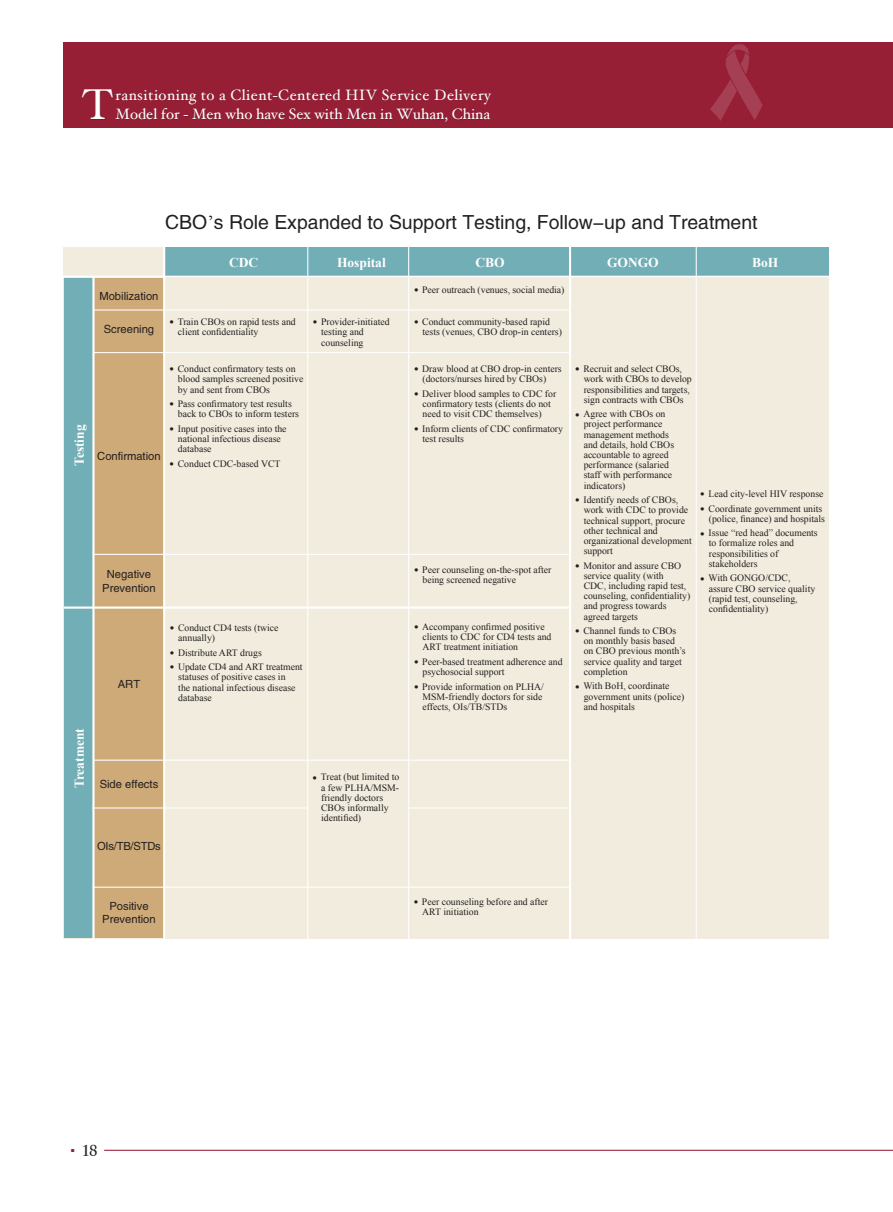
<style>
.page{position:relative;width:893px;height:1212px;background:#fff}
.page>*{position:absolute;margin:0;border:0;box-sizing:border-box;transform-origin:0 0}
.t1{font:43.05px "Hoefler Text";color:#fff}
.t2{font:19.5px "FZHTK GBK1 0";color:#231f20}
.t3{font:18px "Apple Garamond";color:#231f20}
.t4{font:15px/19.5px "Hoefler Text";letter-spacing:.03em;color:#fff}
.t5{font:700 13.5px "Times New Roman";color:#fff}
.t6{font:11.25px/13.5px "FZHTK GBK1 0";color:#231f20;text-align:center}
.t7{font:11.25px "FZHTK GBK1 0";letter-spacing:-.02em;color:#231f20}
.t8{font:9.75px/10.2px "Times New Roman";color:#231f20}
.s1{font-family:"Times New Roman"}
.s2{font-size:7.5px}
.s3{font-family:"DFP Hei W7";color:#961e35}
</style>
<div class="page">
<div style="left:64px;top:43px;width:829px;height:85px;background:#961e35"></div>
<hr style="left:104px;top:1150px;width:789px;height:1px;background:#961e35">
<img style="left:707px;top:42px;width:58px;height:79px">
<div style="left:83px;top:89px;width:409px;height:33px;background:#231f20;opacity:.3"></div>
<div style="left:64px;top:247px;width:765px;height:691px;background:#f1ecde"></div>
<div style="left:165px;top:247px;width:664px;height:30px;background:#72aeb6"></div>
<div style="left:64px;top:277px;width:30px;height:661px;background:#72aeb6"></div>
<div style="left:94px;top:277px;width:71px;height:661px;background:#ceaa78"></div>
<hr style="left:569px;top:244px;width:2px;height:695px;background:#fff">
<hr style="left:64px;top:606px;width:507px;height:3px;background:#fff">
<hr style="left:163px;top:244px;width:2px;height:705px;background:#fff">
<hr style="left:696px;top:243px;width:1px;height:700px;background:#fff">
<hr style="left:93px;top:309px;width:478px;height:2px;background:#fff">
<hr style="left:56px;top:276px;width:773px;height:2px;background:#fff">
<hr style="left:93px;top:352px;width:478px;height:1px;background:#fff">
<hr style="left:93px;top:554px;width:478px;height:1px;background:#fff">
<hr style="left:94px;top:760px;width:477px;height:1px;background:#fff">
<hr style="left:93px;top:887px;width:478px;height:1px;background:#fff">
<hr style="left:409px;top:807px;width:162px;height:1px;background:#fff">
<hr style="left:92px;top:807px;width:216px;height:1px;background:#fff">
<hr style="left:408px;top:243px;width:1px;height:696px;background:#fff">
<hr style="left:307px;top:243px;width:1px;height:696px;background:#fff">
<hr style="left:92px;top:277px;width:3px;height:667px;background:#fff">
<h1 class="t1" style="left:82px;top:78px;width:32px">T</h1>
<h3 class="t4" style="left:116px;top:85px;width:377px">ransitioning to a Client-Centered HIV Service Delivery<br>Model for - Men who have Sex with Men in Wuhan, China</h3>
<h3 class="t5" style="left:70px;top:466px;width:43px;rotate:-90deg">Testing</h3>
<h3 class="t5" style="left:70px;top:788px;width:62px;rotate:-90deg">Treatment</h3>
<h2 class="t2" style="left:165px;top:212px;width:594px">CBO<span class="s1">’</span>s Role Expanded to Support Testing, Follow-up and Treatment</h2>
<h3 class="t5" style="left:229px;top:253px;width:31px">CDC</h3>
<h3 class="t5" style="left:337px;top:253px;width:50px">Hospital</h3>
<h3 class="t5" style="left:475px;top:253px;width:31px">CBO</h3>
<h3 class="t5" style="left:607px;top:253px;width:53px">GONGO</h3>
<h3 class="t5" style="left:752px;top:253px;width:28px">BoH</h3>
<p class="t6" style="left:99px;top:289px;width:61px">Mobilization</p>
<p class="t6" style="left:104px;top:323px;width:52px">Screening</p>
<p class="t6" style="left:97px;top:449px;width:65px">Confirmation</p>
<p class="t8" style="left:414px;top:284px;width:152px"><span class="s2">●</span> Peer outreach (venues, social media)</p>
<p class="t8" style="left:178px;top:317px;width:119px;text-indent:-9px"><span class="s2">●</span> Train CBOs on rapid tests and client confidentiality</p>
<p class="t8" style="left:321px;top:317px;width:70px;text-indent:-9px"><span class="s2">●</span> Provider-initiated testing and counseling</p>
<p class="t8" style="left:422px;top:317px;width:141px;text-indent:-9px"><span class="s2">●</span> Conduct community-based rapid tests (venues, CBO drop-in centers)</p>
<p class="t8" style="left:178px;top:364px;width:127px;text-indent:-9px"><span class="s2">●</span> Conduct confirmatory tests on blood samples screened positive by and sent from CBOs</p>
<p class="t8" style="left:178px;top:399px;width:123px;text-indent:-9px"><span class="s2">●</span> Pass confirmatory test results back to CBOs to inform testers</p>
<p class="t8" style="left:178px;top:423px;width:110px;text-indent:-9px"><span class="s2">●</span> Input positive cases into the national infectious disease database</p>
<p class="t8" style="left:169px;top:458px;width:113px"><span class="s2">●</span> Conduct CDC-based VCT</p>
<p class="t8" style="left:422px;top:364px;width:141px;text-indent:-9px"><span class="s2">●</span> Draw blood at CBO drop-in centers (doctors/nurses hired by CBOs)</p>
<p class="t8" style="left:422px;top:388px;width:135px;text-indent:-9px"><span class="s2">●</span> Deliver blood samples to CDC for confirmatory tests (clients do not need to visit CDC themselves)</p>
<p class="t8" style="left:422px;top:423px;width:142px;text-indent:-9px"><span class="s2">●</span> Inform clients of CDC confirmatory test results</p>
<p class="t6" style="left:102px;top:568px;width:55px">Negative<br>Prevention</p>
<p class="t6" style="left:118px;top:677px;width:24px">ART</p>
<p class="t8" style="left:178px;top:623px;width:102px;text-indent:-9px"><span class="s2">●</span> Conduct CD4 tests (twice annually)</p>
<p class="t8" style="left:170px;top:647px;width:94px"><span class="s2">●</span> Distribute ART drugs</p>
<p class="t8" style="left:178px;top:662px;width:126px;text-indent:-9px"><span class="s2">●</span> Update CD4 and ART treatment statuses of positive cases in<br>the national infectious disease database</p>
<p class="t8" style="left:422px;top:565px;width:130px;text-indent:-9px"><span class="s2">●</span> Peer counseling on-the-spot after being screened negative</p>
<p class="t8" style="left:422px;top:621px;width:130px;text-indent:-9px"><span class="s2">●</span> Accompany confirmed positive clients to CDC for CD4 tests and<br>ART treatment initiation</p>
<p class="t8" style="left:422px;top:656px;width:142px;text-indent:-9px"><span class="s2">●</span> Peer-based treatment adherence and psychosocial support</p>
<p class="t8" style="left:422px;top:681px;width:123px;text-indent:-9px"><span class="s2">●</span> Provide information on PLHA/<br>MSM-friendly doctors for side effects, OIs/TB/STDs</p>
<p class="t8" style="left:584px;top:364px;width:110px;text-indent:-9px"><span class="s2">●</span> Recruit and select CBOs, work with CBOs to develop responsibilities and targets, sign contracts with CBOs</p>
<p class="t8" style="left:584px;top:409px;width:92px;text-indent:-9px"><span class="s2">●</span> Agree with CBOs on project performance management methods and details, hold CBOs accountable to agreed performance (salaried staff with performance indicators)</p>
<p class="t8" style="left:584px;top:495px;width:110px;text-indent:-9px"><span class="s2">●</span> Identify needs of CBOs, work with CDC to provide technical support, procure other technical and organizational development support</p>
<p class="t8" style="left:584px;top:560px;width:108px;text-indent:-9px"><span class="s2">●</span> Monitor and assure CBO service quality (with<br>CDC, including rapid test, counseling, confidentiality) and progress towards agreed targets</p>
<p class="t8" style="left:584px;top:625px;width:104px;text-indent:-9px"><span class="s2">●</span> Channel funds to CBOs on monthly basis based on CBO previous month’s service quality and target completion</p>
<p class="t8" style="left:584px;top:681px;width:102px;text-indent:-9px"><span class="s2">●</span> With BoH, coordinate government units (police) and hospitals</p>
<p class="t8" style="left:700px;top:489px;width:125px"><span class="s2">●</span> Lead city-level HIV response</p>
<p class="t8" style="left:700px;top:503px;width:126px;text-align:right"><span class="s2">●</span> Coordinate government units (police, finance) and hospitals</p>
<p class="t8" style="left:709px;top:528px;width:110px;text-indent:-9px"><span class="s2">●</span> Issue “red head” documents to formalize roles and responsibilities of stakeholders</p>
<p class="t8" style="left:709px;top:573px;width:108px;text-indent:-9px"><span class="s2">●</span> With GONGO/CDC, assure CBO service quality (rapid test, counseling, confidentiality)</p>
<p class="t6" style="left:100px;top:778px;width:60px">Side effects</p>
<p class="t7" style="left:97px;top:839px;width:65px">OIs/TB/STDs</p>
<p class="t8" style="left:321px;top:772px;width:80px;text-indent:-9px"><span class="s2">●</span> Treat (but limited to a few PLHA/MSM&shy;friendly doctors<br>CBOs informally identified)</p>
<p class="t6" style="left:102px;top:899px;width:55px">Positive<br>Prevention</p>
<p class="t8" style="left:422px;top:896px;width:127px;text-indent:-9px"><span class="s2">●</span> Peer counseling before and after<br>ART initiation</p>
<h3 class="t3" style="left:64px;top:1139px;width:35px"><span class="s3">·</span>18</h3>
</div>
